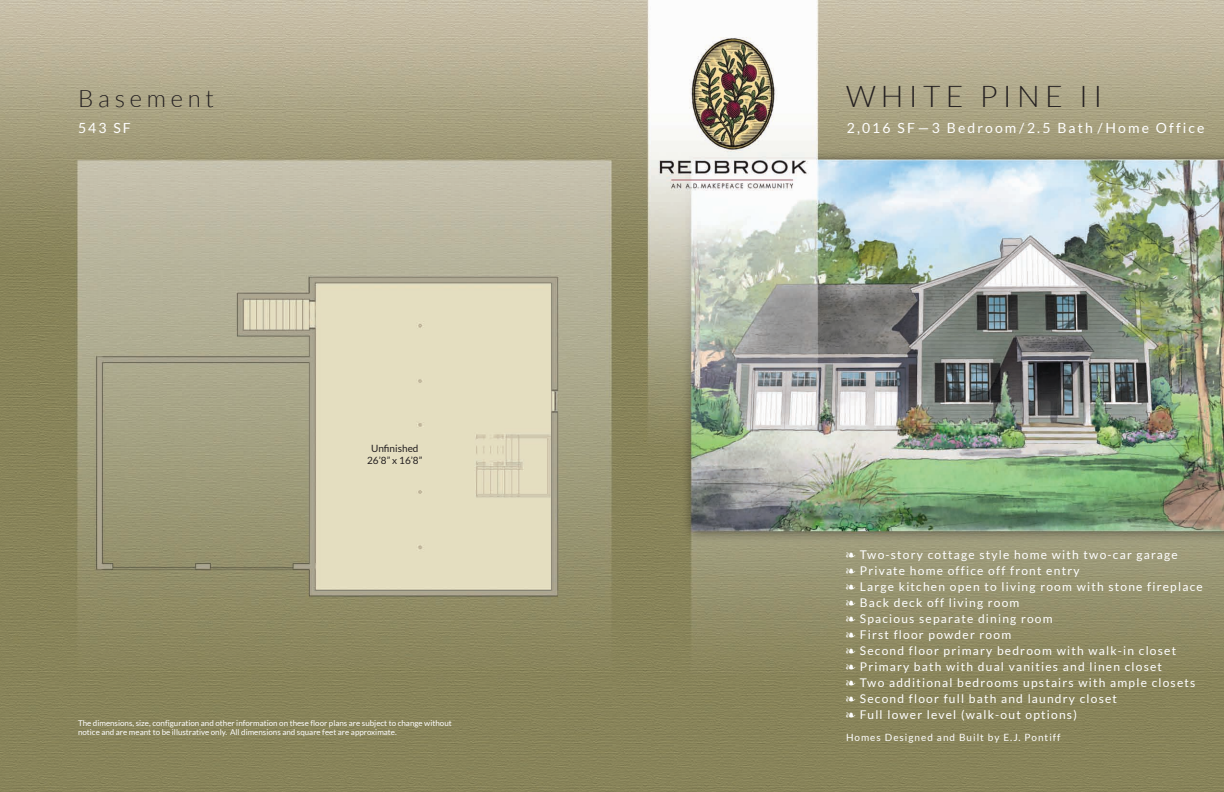
<style>
.page{position:relative;width:1224px;height:792px;background:#fff}
.page>*{position:absolute;margin:0;border:0;box-sizing:border-box;transform-origin:0 0}
.t1{font:300 30px "Lato";letter-spacing:.175em;color:#231f20}
.t2{font:300 24px "Lato";letter-spacing:.2em;color:#231f20}
.t3{font:14px "Lato";letter-spacing:.15em;color:#fff}
.t4{font:12px/16px "Lato";letter-spacing:.1em;color:#fff}
.t5{font:10px "Lato";letter-spacing:.1em;color:#fff}
.t6{font:10px/12px "Lato";color:#231f20;text-align:center}
.t7{font:8px/9px "Lato";color:#fff}
</style>
<div class="page">
<img style="left:0;top:0;width:1224px;height:792px">
<svg style="left:846px;top:552px;width:9px;height:5px"></svg>
<svg style="left:846px;top:568px;width:9px;height:5px"></svg>
<svg style="left:846px;top:584px;width:9px;height:5px"></svg>
<svg style="left:846px;top:600px;width:9px;height:5px"></svg>
<svg style="left:846px;top:616px;width:9px;height:5px"></svg>
<svg style="left:846px;top:632px;width:9px;height:5px"></svg>
<svg style="left:846px;top:648px;width:9px;height:5px"></svg>
<svg style="left:846px;top:664px;width:9px;height:5px"></svg>
<svg style="left:846px;top:680px;width:9px;height:5px"></svg>
<svg style="left:846px;top:696px;width:9px;height:5px"></svg>
<svg style="left:846px;top:712px;width:9px;height:5px"></svg>
<h2 class="t2" style="left:78px;top:83px;width:138px">Basement</h2>
<p class="t3" style="left:78px;top:119px;width:54px">543 SF</p>
<p class="t6" style="left:367px;top:442px;width:57px">Unfinished<br>26’8” x 16’8”</p>
<p class="t7" style="left:78px;top:719px;width:375px">The dimensions, size, configuration and other information on these floor plans are subject to change without notice and are meant to be illustrative only. All dimensions and square feet are approximate.</p>
<h1 class="t1" style="left:846px;top:78px;width:258px">WHITE PINE II</h1>
<p class="t3" style="left:847px;top:119px;width:359px">2,016 SF — 3 Bedroom / 2.5 Bath / Home Office</p>
<p class="t4" style="left:860px;top:546px;width:344px">Two-story cottage style home with two-car garage Private home office off front entry<br>Large kitchen open to living room with stone fireplace Back deck off living room<br>Spacious separate dining room<br>First floor powder room<br>Second floor primary bedroom with walk-in closet Primary bath with dual vanities and linen closet<br>Two additional bedrooms upstairs with ample closets Second floor full bath and laundry closet<br>Full lower level (walk-out options)</p>
<p class="t5" style="left:846px;top:731px;width:216px">Homes Designed and Built by E.J. Pontiff</p>
</div>
